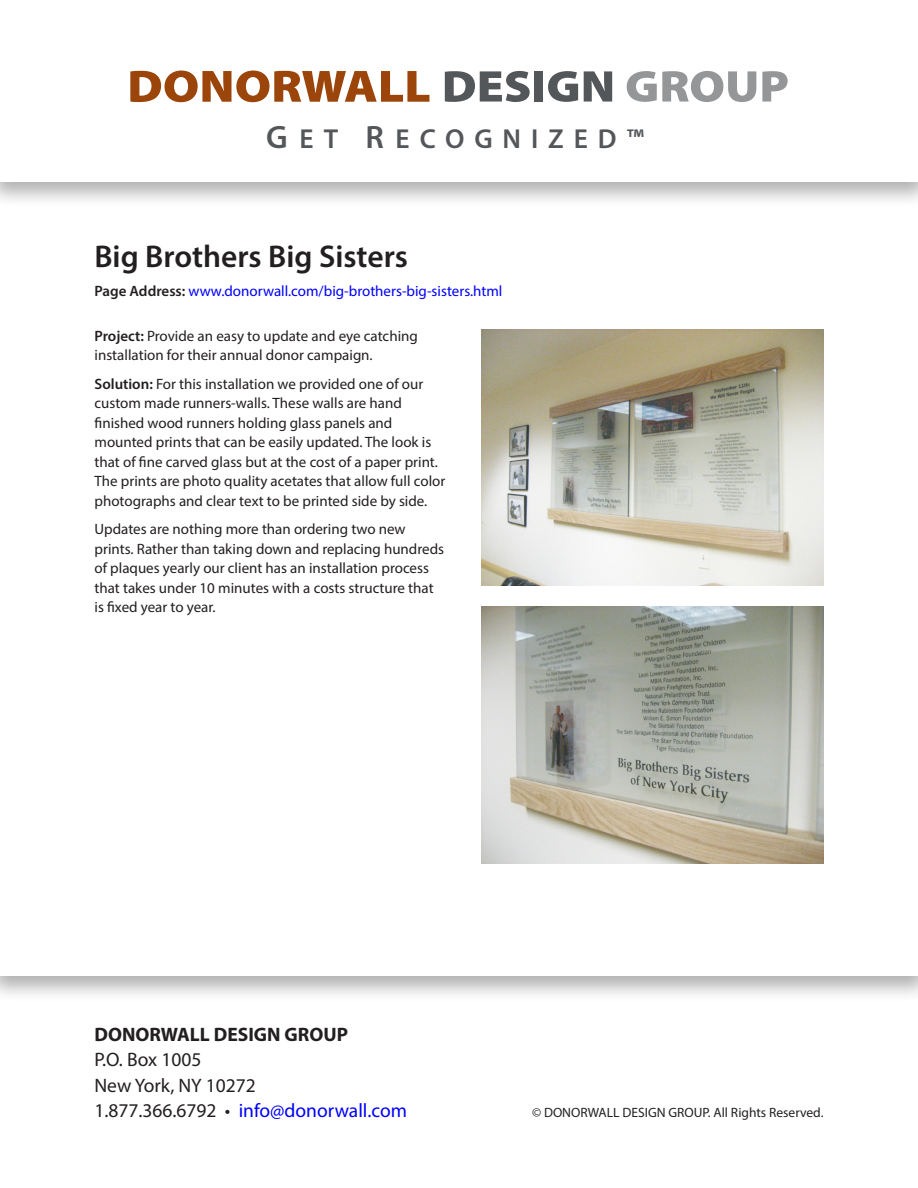
<style>
.page{position:relative;width:918px;height:1188px;background:#fff}
.page>*{position:absolute;margin:0;border:0;box-sizing:border-box;transform-origin:0 0}
.Headline{font:600 31.5px "Myriad Pro";color:#231f20}
.t1{font:600 27.45px "Myriad Pro";letter-spacing:.36em;color:#54575a}
.t2{font:19.5px "Myriad Pro";color:#00f}
.t3{font:19.5px "Myriad Pro";color:#231f20}
.t4{font:700 19.5px "Myriad Pro";color:#231f20}
.Body_Text{font:15px/19.5px "Myriad Pro";color:#231f20}
.Body_Text-2{font:15px "Myriad Pro";color:#00f}
.t5{font:13.5px "Myriad Pro";color:#231f20}
.s1{font-size:32.4px}
.s2{font-weight:600;color:#231f20}
.s3{font-weight:600}
.s4{color:#231f20}
</style>
<div class="page">
<div style="left:0;top:98px;width:918px;height:110px;background:#231f20;opacity:.35"></div>
<div style="left:0;top:110px;width:918px;height:71px;background:#fff"></div>
<div style="left:0;top:892px;width:918px;height:111px;background:#231f20;opacity:.35"></div>
<div style="left:0;top:904px;width:918px;height:72px;background:#fff"></div>
<div style="left:0;top:83px;width:918px;height:47px;background:#fff"></div>
<div style="left:0;top:878px;width:918px;height:47px;background:#fff"></div>
<img style="left:481px;top:607px;width:343px;height:256px">
<img style="left:481px;top:329px;width:342px;height:257px">
<svg style="left:130px;top:71px;width:299px;height:31px"></svg>
<svg style="left:445px;top:71px;width:85px;height:31px"></svg>
<div style="left:534px;top:71px;width:9px;height:31px;background:#54575a"></div>
<svg style="left:548px;top:71px;width:30px;height:31px"></svg>
<svg style="left:584px;top:71px;width:28px;height:31px"></svg>
<svg style="left:627px;top:71px;width:129px;height:31px"></svg>
<svg style="left:762px;top:71px;width:26px;height:31px"></svg>
<p class="t1" style="left:266px;top:121px;width:379px"><span class="s1">G</span>ET <span class="s1">R</span>ECOGNIZED™</p>
<p class="Headline" style="left:94px;top:236px;width:315px">Big Brothers Big Sisters</p>
<p class="Body_Text-2" style="left:94px;top:282px;width:409px"><span class="s2">Page Address:</span> www.donorwall.com/big-brothers-big-sisters.html</p>
<p class="Body_Text" style="left:94px;top:326px;width:325px"><span class="s3">Project:</span> Provide an easy to update and eye catching installation for their annual donor campaign.</p>
<p class="Body_Text" style="left:94px;top:374px;width:352px"><span class="s3">Solution:</span> For this installation we provided one of our custom made runners-walls. These walls are hand finished wood runners holding glass panels and mounted prints that can be easily updated. The look is that of fine carved glass but at the cost of a paper print.<br>The prints are photo quality acetates that allow full color photographs and clear text to be printed side by side.</p>
<p class="Body_Text" style="left:94px;top:519px;width:351px">Updates are nothing more than ordering two new prints. Rather than taking down and replacing hundreds of plaques yearly our client has an installation process that takes under 10 minutes with a costs structure that is fixed year to year.</p>
<p class="t4" style="left:94px;top:1021px;width:255px">DONORWALL DESIGN GROUP</p>
<p class="t3" style="left:94px;top:1048px;width:108px">P.O. Box 1005</p>
<p class="t3" style="left:94px;top:1073px;width:163px">New York, NY 10272</p>
<p class="t2" style="left:94px;top:1099px;width:314px"><span class="s4">1.877.366.6792 •</span> info@donorwall.com</p>
<p class="t5" style="left:532px;top:1104px;width:293px">© DONORWALL DESIGN GROUP. All Rights Reserved.</p>
</div>
